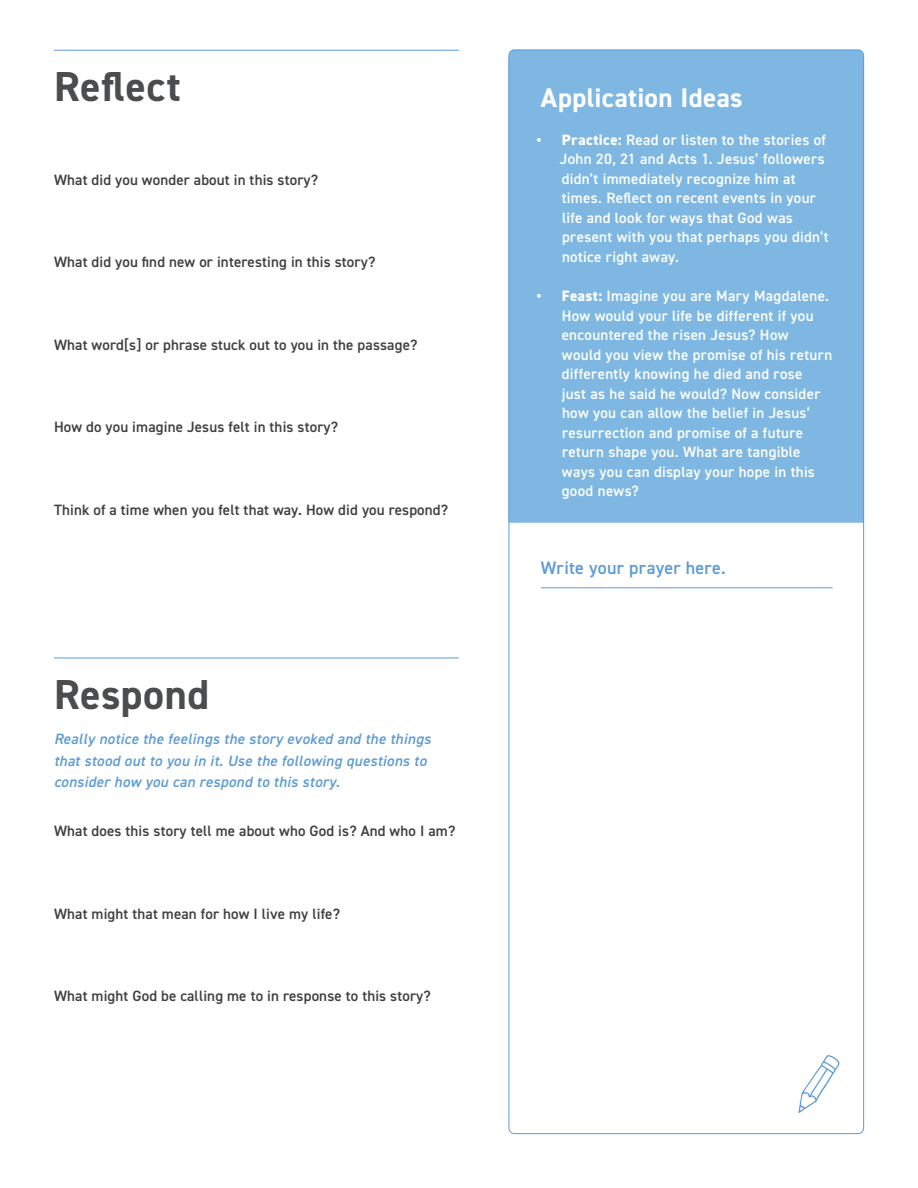
<style>
.page{position:relative;width:918px;height:1188px;background:#fff}
.page>*{position:absolute;margin:0;border:0;box-sizing:border-box;transform-origin:0 0}
.t1{font:700 42px "DIN2014";letter-spacing:.01em;color:#4b4c4d}
.t2{font:700 27px "DIN2014";letter-spacing:.015em;color:#fff}
.t3{font:600 18px "DIN2014";letter-spacing:.01em;color:#5e9cd4}
.t4{font:600 15px/19.5px "DIN2014";letter-spacing:.02em;color:#fff}
.t5{font:600 15px "DIN2014";letter-spacing:.01em;color:#404040}
.t6{font:italic 600 15px/21.8px "DIN2014";letter-spacing:.02em;color:#5e9cd4}
.s1{font-weight:800}
</style>
<div class="page">
<hr style="left:541px;top:587px;width:292px;height:1px;background:#5e9cd4">
<div style="left:509px;top:50px;width:355px;height:473px;background:#7eb8e2"></div>
<svg style="left:798px;top:1055px;width:41px;height:58px"></svg>
<hr style="left:54px;top:50px;width:405px;height:1px;background:#5e9cd4">
<hr style="left:54px;top:658px;width:405px;height:1px;background:#5e9cd4">
<p class="t1" style="left:54px;top:58px;width:128px">Reflect</p>
<p class="t5" style="left:54px;top:169px;width:266px">What did you wonder about in this story?</p>
<p class="t5" style="left:54px;top:252px;width:323px">What did you find new or interesting in this story?</p>
<p class="t5" style="left:54px;top:334px;width:365px">What word[s] or phrase stuck out to you in the passage?</p>
<p class="t5" style="left:54px;top:417px;width:286px">How do you imagine Jesus felt in this story?</p>
<p class="t5" style="left:54px;top:499px;width:396px">Think of a time when you felt that way. How did you respond?</p>
<p class="t1" style="left:54px;top:666px;width:157px">Respond</p>
<p class="t6" style="left:54px;top:727px;width:378px">Really notice the feelings the story evoked and the things that stood out to you in it. Use the following questions to consider how you can respond to this story.</p>
<p class="t5" style="left:54px;top:821px;width:403px">What does this story tell me about who God is? And who I am?</p>
<p class="t5" style="left:54px;top:903px;width:288px">What might that mean for how I live my life?</p>
<p class="t5" style="left:54px;top:986px;width:378px">What might God be calling me to in response to this story?</p>
<p class="t2" style="left:541px;top:80px;width:203px">Application Ideas</p>
<p class="t4" style="left:560px;top:129px;width:270px;text-indent:-23px"><span class="s1">• Practice:</span> Read or listen to the stories of John 20, 21 and Acts 1. Jesus’ followers didn’t immediately recognize him at times. Reflect on recent events in your life and look for ways that God was present with you that perhaps you didn’t notice right away.</p>
<p class="t4" style="left:562px;top:286px;width:272px;text-indent:-25px"><span class="s1">• Feast:</span> Imagine you are Mary Magdalene.<br>How would your life be different if you encountered the risen Jesus? How<br>would you view the promise of his return differently knowing he died and rose<br>just as he said he would? Now consider how you can allow the belief in Jesus’ resurrection and promise of a future return shape you. What are tangible ways you can display your hope in this good news?</p>
<p class="t3" style="left:541px;top:556px;width:186px">Write your prayer here.</p>
</div>
